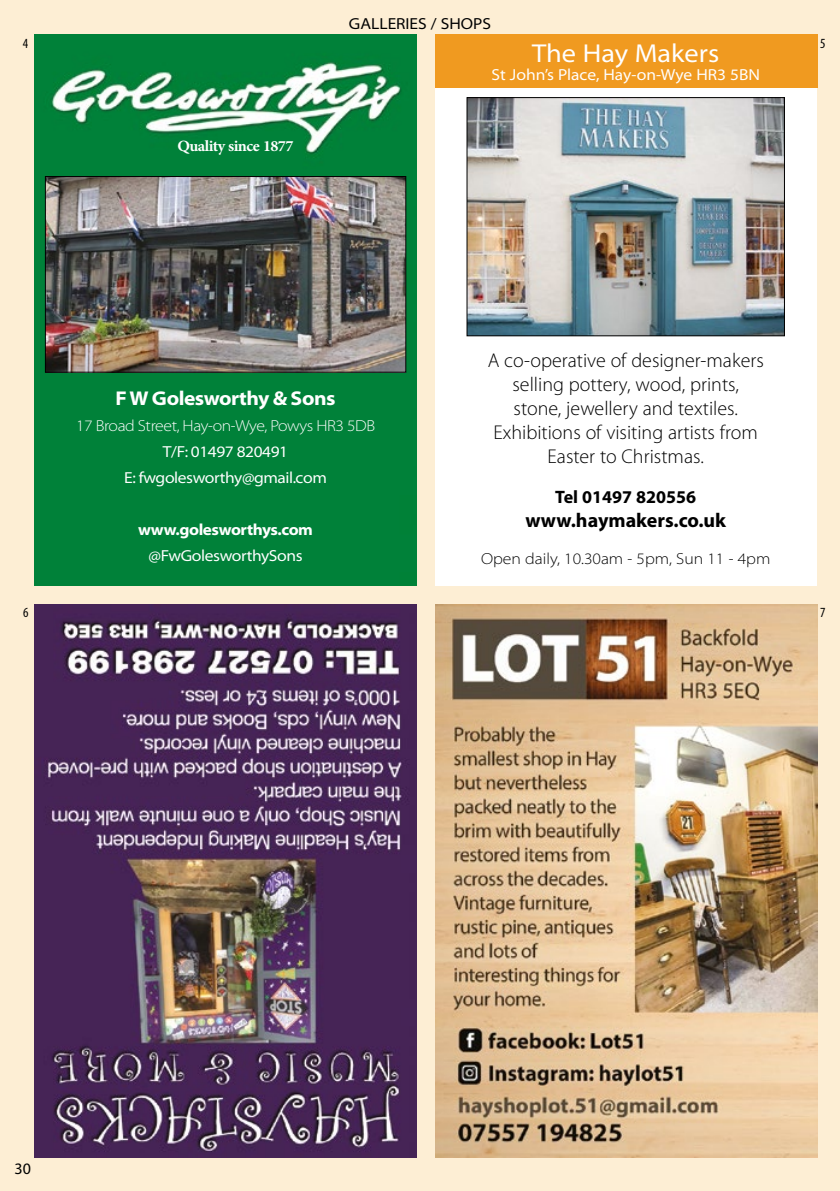
<style>
.page{position:relative;width:840px;height:1191px;background:#fff}
.page>*{position:absolute;margin:0;border:0;box-sizing:border-box;transform-origin:0 0}
.t1{font:semi-expanded 26px "Myriad Pro";color:#fff}
.t2{font:700 22px "Adobe Arabic";letter-spacing:-.025em;color:#fff}
.t3{font:300 20px/24px "Myriad Pro";color:#000;text-align:center}
.t4{font:700 20px "Myriad Pro";color:#000}
.t5{font:700 semi-expanded 20px "Myriad Pro";letter-spacing:-.025em;color:#fff}
.t6{font:700 18px "Myriad Pro";color:#000}
.t7{font:semi-expanded 16px/26px "Myriad Pro";letter-spacing:-.025em;color:#fff;text-align:center}
.t8{font:300 semi-expanded 16px "Myriad Pro";letter-spacing:-.025em;color:#fff}
.t9{font:300 semi-expanded 16px "Myriad Pro";color:#000}
.t10{font:semi-expanded 16px "Myriad Pro";color:#fff}
.t11{font:700 semi-expanded 16px "Myriad Pro";letter-spacing:-.025em;color:#fff}
.t12{font:semi-expanded 16px "Myriad Pro";color:#000}
.t13{font:16px "Myriad Pro";color:#000}
.t14{font:condensed 14px "Myriad Pro";color:#000}
</style>
<div class="page">
<div style="left:0;top:0;width:839px;height:34px;background:#fdeed4"></div>
<div style="left:0;top:1157px;width:839px;height:34px;background:#fdeed4"></div>
<div style="left:0;top:0;width:34px;height:1191px;background:#fdeed4"></div>
<div style="left:816px;top:0;width:23px;height:1191px;background:#fdeed4"></div>
<hr style="left:839px;top:0;width:1px;height:34px;background:#fdeed4">
<hr style="left:839px;top:1157px;width:1px;height:34px;background:#fdeed4">
<svg style="left:839px;top:587px;width:1px;height:17px"></svg>
<img style="left:34px;top:34px;width:383px;height:553px">
<img style="left:47px;top:178px;width:357px;height:192px">
<div style="left:45px;top:176px;width:361px;height:196px;border:1px solid #000"></div>
<img style="left:468px;top:99px;width:314px;height:235px">
<div style="left:466px;top:97px;width:318px;height:239px;border:1px solid #000"></div>
<div style="left:434px;top:34px;width:382px;height:54px;background:#f09a20"></div>
<img style="left:34px;top:604px;width:383px;height:553px">
<img style="left:434px;top:604px;width:382px;height:553px">
<div style="left:417px;top:0;width:17px;height:1191px;background:#fdeed4"></div>
<div style="left:0;top:587px;width:839px;height:17px;background:#fdeed4"></div>
<p class="t12" style="left:349px;top:15px;width:143px">GALLERIES / SHOPS</p>
<p class="t14" style="left:23px;top:35px;width:7px">4</p>
<p class="t14" style="left:819px;top:35px;width:7px">5</p>
<h1 class="t1" style="left:532px;top:39px;width:188px">The Hay Makers</h1>
<p class="t10" style="left:491px;top:65px;width:270px">St John’s Place, Hay-on-Wye HR3 5BN</p>
<p class="t2" style="left:177px;top:130px;width:118px">Quality since 1877</p>
<p class="t5" style="left:115px;top:387px;width:221px">F W Golesworthy &amp; Sons</p>
<p class="t8" style="left:76px;top:417px;width:300px">17 Broad Street, Hay-on-Wye, Powys HR3 5DB</p>
<p class="t7" style="left:124px;top:439px;width:204px">T/F: 01497 820491<br>E: fwgolesworthy@gmail.com</p>
<p class="t11" style="left:138px;top:520px;width:176px">www.golesworthys.com</p>
<p class="t7" style="left:148px;top:543px;width:156px">@FwGolesworthySons</p>
<p class="t3" style="left:487px;top:348px;width:277px">A co-operative of designer-makers selling pottery, wood, prints, stone, jewellery and textiles.<br>Exhibitions of visiting artists from<br>Easter to Christmas.</p>
<p class="t6" style="left:555px;top:485px;width:142px">Tel 01497 820556</p>
<p class="t4" style="left:525px;top:507px;width:202px">www.haymakers.co.uk</p>
<p class="t9" style="left:481px;top:550px;width:291px">Open daily, 10.30am - 5pm, Sun 11 - 4pm</p>
<p class="t14" style="left:23px;top:604px;width:7px">6</p>
<p class="t14" style="left:819px;top:604px;width:7px">7</p>
<p class="t13" style="left:14px;top:1159px;width:18px">30</p>
</div>
